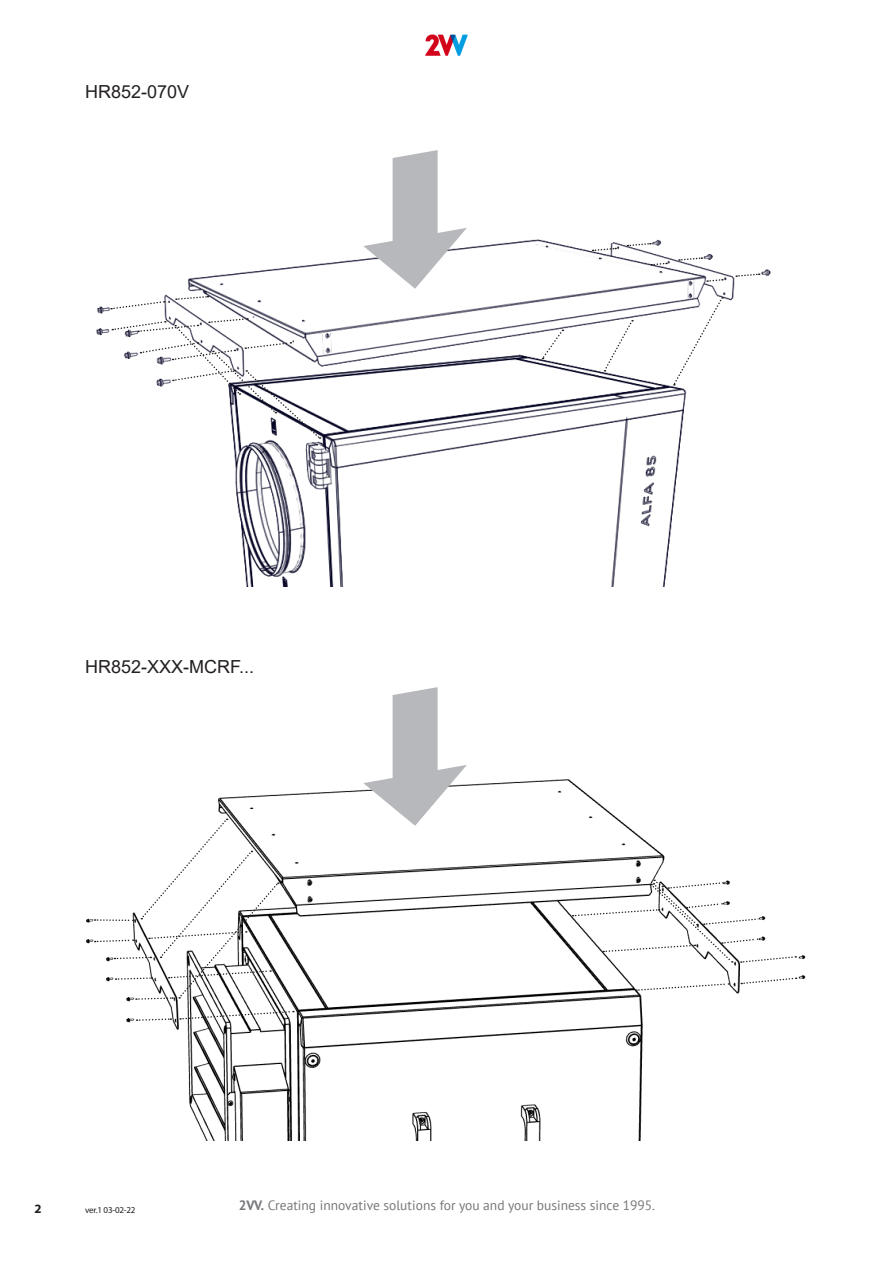
<style>
.page{position:relative;width:893px;height:1263px;background:#fff}
.page>*{position:absolute;margin:0;border:0;box-sizing:border-box;transform-origin:0 0}
.t1{font:18px "Arial";color:#231f20}
.t2{font:13.5px "PT Sans";color:#75777a}
.t3{font:700 12.75px "Myriad Pro";color:#231f20}
.t4{font:9px "Myriad Pro";letter-spacing:-.02em;color:#231f20}
.s1{font-weight:700}
</style>
<div class="page">
<img style="left:425px;top:34px;width:43px;height:21px">
<img style="left:233px;top:400px;width:453px;height:187px">
<img style="left:97px;top:239px;width:674px;height:161px">
<svg style="left:111px;top:300px;width:54px;height:10px"></svg>
<svg style="left:176px;top:295px;width:33px;height:6px"></svg>
<svg style="left:627px;top:242px;width:24px;height:5px"></svg>
<svg style="left:679px;top:257px;width:23px;height:4px"></svg>
<svg style="left:736px;top:273px;width:24px;height:5px"></svg>
<svg style="left:707px;top:278px;width:16px;height:4px"></svg>
<svg style="left:651px;top:262px;width:16px;height:4px"></svg>
<svg style="left:593px;top:247px;width:23px;height:5px"></svg>
<img style="left:96px;top:325px;width:16px;height:64px">
<svg style="left:673px;top:297px;width:50px;height:89px"></svg>
<svg style="left:603px;top:320px;width:30px;height:52px"></svg>
<svg style="left:541px;top:330px;width:22px;height:29px"></svg>
<svg style="left:112px;top:317px;width:209px;height:122px"></svg>
<img style="left:168px;top:779px;width:573px;height:362px">
<svg style="left:126px;top:1017px;width:45px;height:7px"></svg>
<svg style="left:180px;top:1010px;width:114px;height:10px"></svg>
<svg style="left:636px;top:982px;width:93px;height:9px"></svg>
<svg style="left:86px;top:818px;width:193px;height:185px"></svg>
<svg style="left:573px;top:880px;width:233px;height:83px"></svg>
<svg style="left:741px;top:975px;width:65px;height:10px"></svg>
<svg style="left:363px;top:687px;width:104px;height:148px"></svg>
<svg style="left:363px;top:150px;width:104px;height:148px"></svg>
<p class="t1" style="left:85px;top:79px;width:106px">HR852-070V</p>
<p class="t1" style="left:85px;top:654px;width:171px">HR852-XXX-MCRF...</p>
<p class="t3" style="left:35px;top:1200px;width:9px">2</p>
<p class="t4" style="left:85px;top:1205px;width:52px">ver.1 03-02-22</p>
<p class="t2" style="left:239px;top:1196px;width:418px"><span class="s1">2VV.</span> Creating innovative solutions for you and your business since 1995.</p>
</div>
